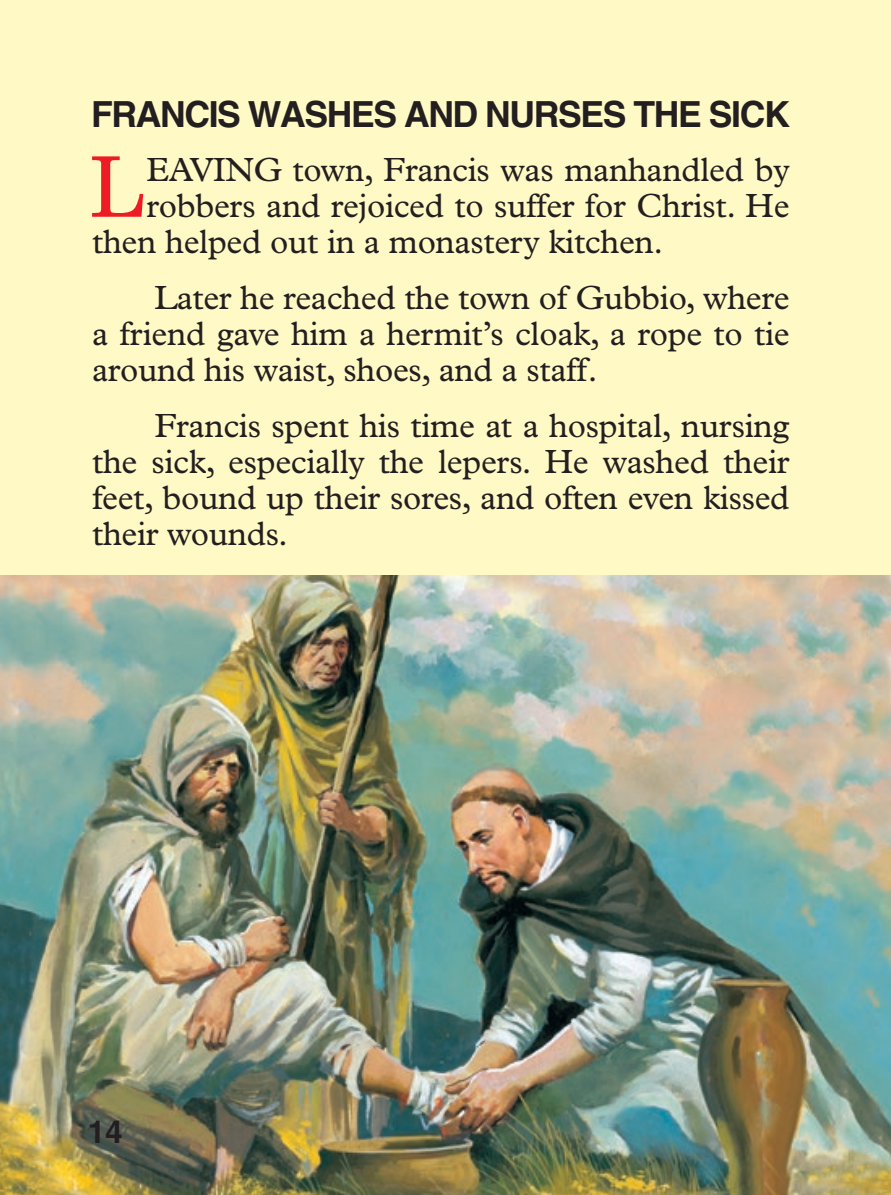
<style>
.page{position:relative;width:891px;height:1195px;background:#fffac5}
.page>*{position:absolute;margin:0;border:0;box-sizing:border-box;transform-origin:0 0}
.t1{font:83.7px "New Century Schlbk";color:#ed1c24}
.t2{font:700 36px "Helvetica";letter-spacing:-.04em;color:#231f20}
.t3{font:33.75px/36px "Plantin";letter-spacing:-.01em;color:#231f20;text-align:justify}
.t4{font:700 31.5px "Helvetica";color:#231f20}
</style>
<div class="page">
<img style="left:0;top:576px;width:891px;height:619px">
<p class="t2" style="left:91px;top:92px;width:700px">FRANCIS WASHES AND NURSES THE SICK</p>
<h1 class="t1" style="left:89px;top:135px;width:57px">L</h1>
<p class="t3" style="left:147px;top:151px;width:644px">EAVING town, Francis was manhandled by</p>
<p class="t3" style="left:147px;top:187px;width:644px">robbers and rejoiced to suffer for Christ. He</p>
<p class="t3" style="left:92px;top:223px;width:573px">then helped out in a monastery kitchen.</p>
<p class="t3" style="left:92px;top:279px;width:699px;text-indent:62px">Later he reached the town of Gubbio, where a friend gave him a hermit’s cloak, a rope to tie around his waist, shoes, and a staff.</p>
<p class="t3" style="left:92px;top:408px;width:699px;text-indent:62px">Francis spent his time at a hospital, nursing the sick, especially the lepers. He washed their feet, bound up their sores, and often even kissed their wounds.</p>
<p class="t4" style="left:88px;top:1113px;width:37px">14</p>
</div>
